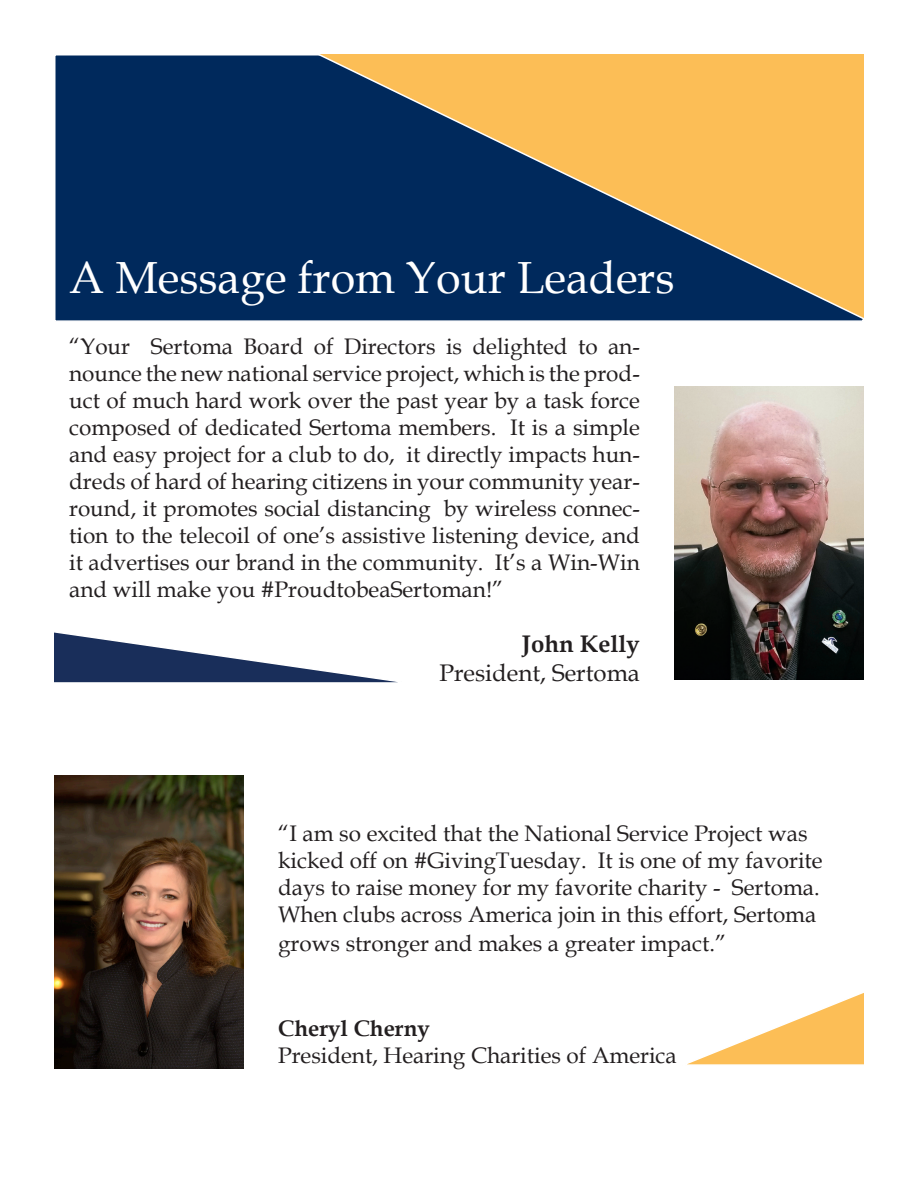
<style>
.page{position:relative;width:918px;height:1188px;background:#fff}
.page>*{position:absolute;margin:0;border:0;box-sizing:border-box;transform-origin:0 0}
.t1{font:45px "Book Antiqua";color:#fff}
.t2{font:24px "Book Antiqua";color:#231f20}
.t3{font:700 24px "Book Antiqua";color:#231f20}
.t4{font:22.5px/27px "Book Antiqua";color:#231f20;text-align:justify}
.t5{font:700 22.5px "Book Antiqua";color:#231f20}
</style>
<div class="page">
<img style="left:674px;top:387px;width:190px;height:293px">
<div style="left:54px;top:54px;width:810px;height:268px;background:#00295c;border:2px solid #fff"></div>
<svg style="left:314px;top:54px;width:550px;height:268px"></svg>
<img style="left:54px;top:776px;width:190px;height:292px">
<svg style="left:687px;top:993px;width:177px;height:72px"></svg>
<svg style="left:54px;top:632px;width:344px;height:51px"></svg>
<p class="t1" style="left:69px;top:246px;width:607px">A Message from Your Leaders</p>
<p class="t4" style="left:69px;top:332px;width:572px">“Your Sertoma Board of Directors is delighted to an&shy;nounce the new national service project, which is the prod&shy;uct of much hard work over the past year by a task force composed of dedicated Sertoma members. It is a simple and easy project for a club to do, it directly impacts hun&shy;dreds of hard of hearing citizens in your community year&shy;round, it promotes social distancing by wireless connec&shy;tion to the telecoil of one’s assistive listening device, and it advertises our brand in the community. It’s a Win-Win and will make you #ProudtobeaSertoman!”</p>
<p class="t3" style="left:522px;top:628px;width:120px">John Kelly</p>
<p class="t2" style="left:440px;top:656px;width:202px">President, Sertoma</p>
<p class="t4" style="left:278px;top:819px;width:546px;line-height:27.5px;text-align:left">“I am so excited that the National Service Project was kicked off on #GivingTuesday. It is one of my favorite days to raise money for my favorite charity - Sertoma.<br>When clubs across America join in this effort, Sertoma grows stronger and makes a greater impact.”</p>
<p class="t5" style="left:278px;top:1013px;width:153px">Cheryl Cherny</p>
<p class="t4" style="left:278px;top:1042px;width:400px">President, Hearing Charities of America</p>
</div>
